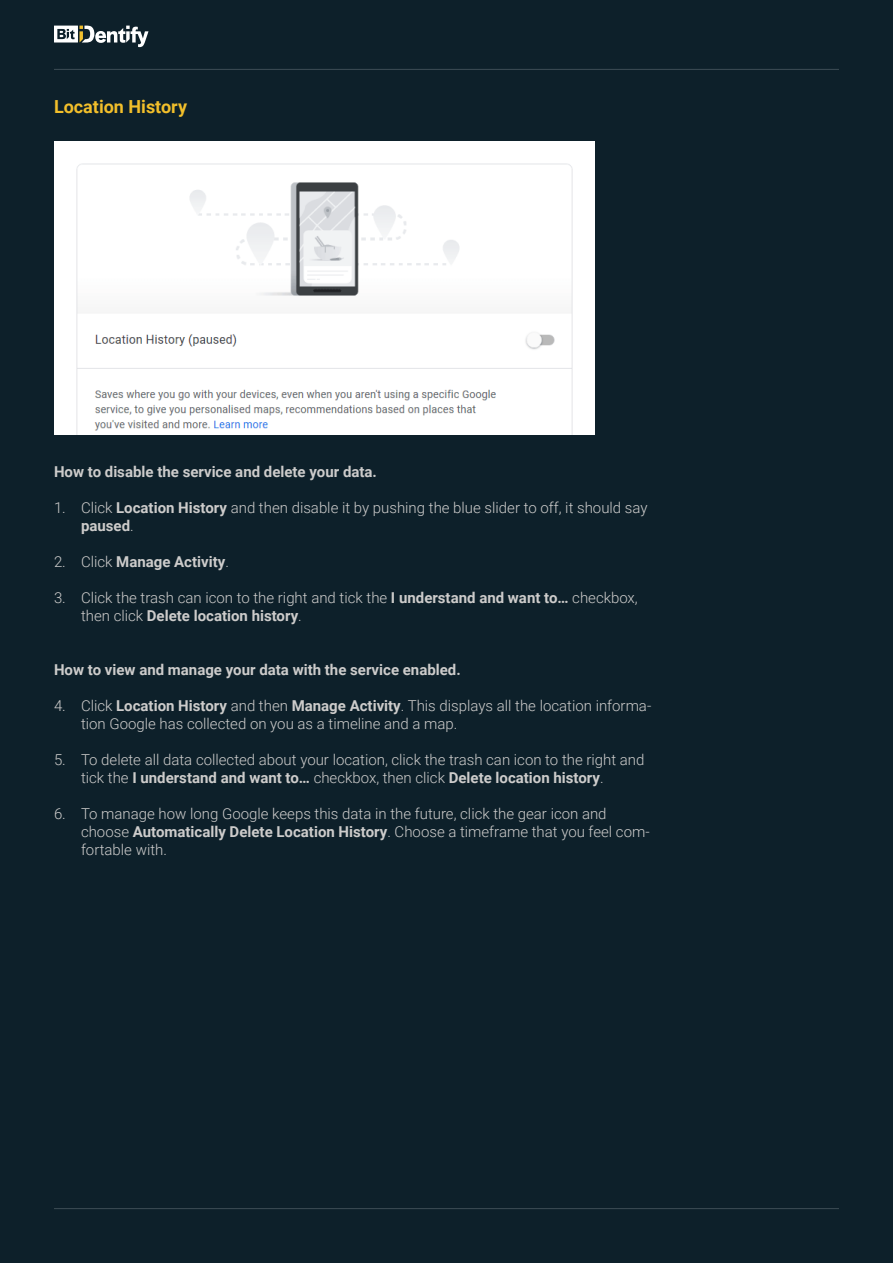
<style>
.page{position:relative;width:893px;height:1263px;background:#0d202a}
.page>*{position:absolute;margin:0;border:0;box-sizing:border-box;transform-origin:0 0}
.t1{font:700 18px "Roboto";color:#f2bf2b}
.t2{font:300 15px/18px "Roboto";color:#cdcccb}
.t3{font:700 15px "Roboto";color:#cdcccb}
.s1{font-weight:700}
.s2{font-weight:300}
</style>
<div class="page">
<svg style="left:54px;top:26px;width:94px;height:21px"></svg>
<hr style="left:54px;top:1208px;width:785px;height:1px;background:#3d4d55">
<hr style="left:54px;top:69px;width:785px;height:1px;background:#3d4d55">
<img style="left:54px;top:142px;width:540px;height:292px">
<p class="t1" style="left:54px;top:100px;width:135px">Location History</p>
<p class="t3" style="left:54px;top:465px;width:324px">How to disable the service and delete your data.</p>
<p class="t2" style="left:81px;top:500px;width:568px;text-indent:-27px">1. Click <span class="s1">Location History</span> and then disable it by pushing the blue slider to off, it should say <span class="s1">paused</span>.</p>
<p class="t3" style="left:54px;top:555px;width:176px"><span class="s2">2. Click</span> Manage Activity<span class="s2">.</span></p>
<p class="t2" style="left:81px;top:590px;width:558px;text-indent:-27px">3. Click the trash can icon to the right and tick the <span class="s1">I understand and want to…</span> checkbox, then click <span class="s1">Delete location history</span>.</p>
<p class="t3" style="left:54px;top:663px;width:408px">How to view and manage your data with the service enabled.</p>
<p class="t2" style="left:81px;top:698px;width:572px;text-indent:-27px">4. Click <span class="s1">Location History</span> and then <span class="s1">Manage Activity</span>. This displays all the location informa&shy;tion Google has collected on you as a timeline and a map.</p>
<p class="t2" style="left:81px;top:752px;width:565px;text-indent:-27px">5. To delete all data collected about your location, click the trash can icon to the right and tick the <span class="s1">I understand and want to…</span> checkbox, then click <span class="s1">Delete location history</span>.</p>
<p class="t2" style="left:81px;top:806px;width:570px;text-indent:-27px">6. To manage how long Google keeps this data in the future, click the gear icon and choose <span class="s1">Automatically Delete Location History</span>. Choose a timeframe that you feel com&shy;fortable with.</p>
</div>
